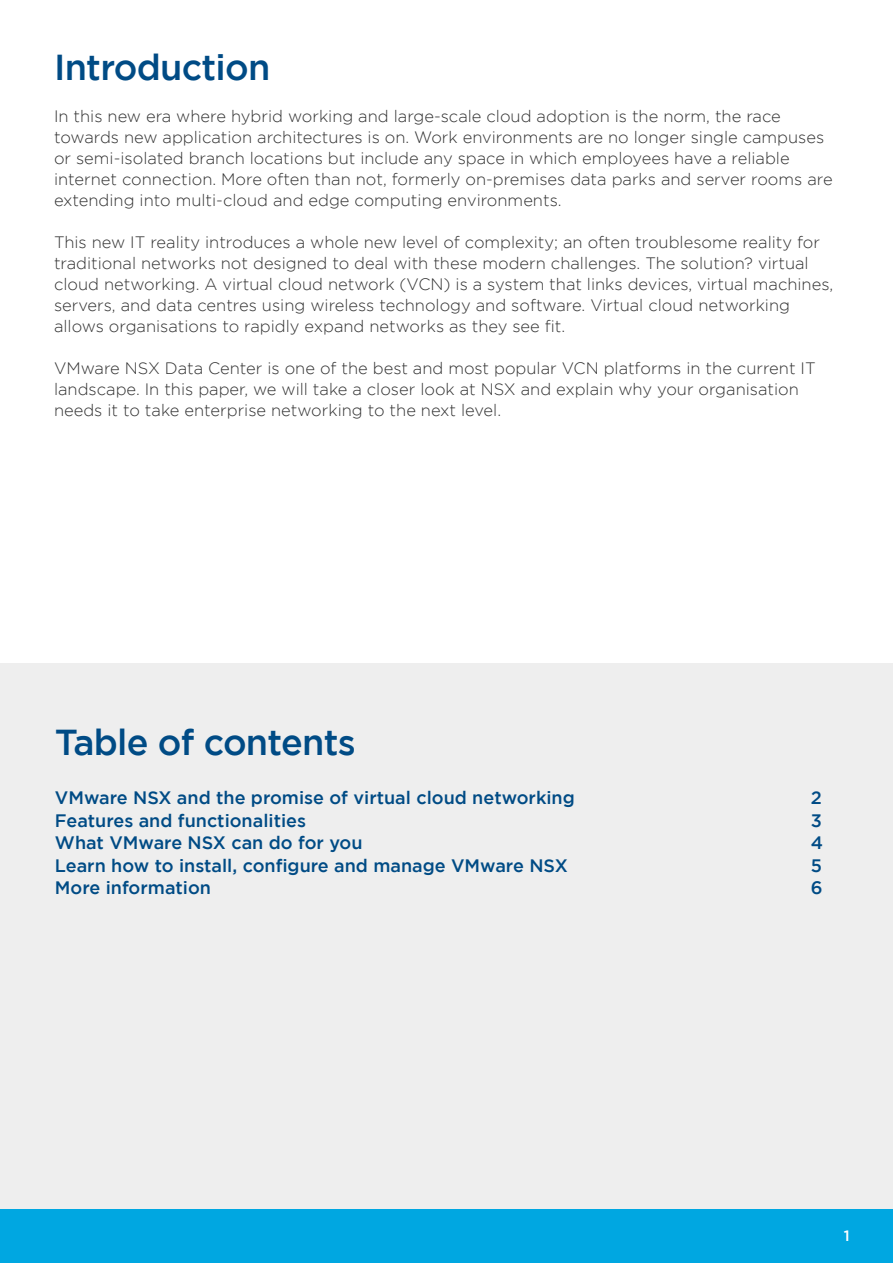
<style>
.page{position:relative;width:893px;height:1263px;background:#fff}
.page>*{position:absolute;margin:0;border:0;box-sizing:border-box;transform-origin:0 0}
.Alineastijl{font:500 36px "Gotham";letter-spacing:-.02em;color:#004b85}
.Inhoudsopgave{font:500 18px "Gotham";color:#004b85}
.Alineastijl-2{font:300 16.5px/21px "Gotham";color:#323232}
.t1{font:500 15px "Gotham";color:#fff}
</style>
<div class="page">
<div style="left:0;top:1208px;width:893px;height:55px;background:#00a7e1"></div>
<div style="left:0;top:663px;width:893px;height:546px;background:#eee"></div>
<p class="Alineastijl" style="left:54px;top:47px;width:218px">Introduction</p>
<p class="Alineastijl-2" style="left:54px;top:106px;width:780px">In this new era where hybrid working and large-scale cloud adoption is the norm, the race towards new application architectures is on. Work environments are no longer single campuses or semi-isolated branch locations but include any space in which employees have a reliable internet connection. More often than not, formerly on-premises data parks and server rooms are extending into multi-cloud and edge computing environments.</p>
<p class="Alineastijl-2" style="left:54px;top:232px;width:781px">This new IT reality introduces a whole new level of complexity; an often troublesome reality for traditional networks not designed to deal with these modern challenges. The solution? virtual cloud networking. A virtual cloud network (VCN) is a system that links devices, virtual machines, servers, and data centres using wireless technology and software. Virtual cloud networking allows organisations to rapidly expand networks as they see fit.</p>
<p class="Alineastijl-2" style="left:54px;top:358px;width:763px">VMware NSX Data Center is one of the best and most popular VCN platforms in the current IT landscape. In this paper, we will take a closer look at NSX and explain why your organisation needs it to take enterprise networking to the next level.</p>
<h2 class="Alineastijl" style="left:55px;top:721px;width:302px">Table of contents</h2>
<p class="Inhoudsopgave" style="left:55px;top:788px;width:521px">VMware NSX and the promise of virtual cloud networking</p>
<p class="Inhoudsopgave" style="left:811px;top:788px;width:13px">2</p>
<p class="Inhoudsopgave" style="left:55px;top:810px;width:253px">Features and functionalities</p>
<p class="Inhoudsopgave" style="left:811px;top:810px;width:13px">3</p>
<p class="Inhoudsopgave" style="left:55px;top:833px;width:309px">What VMware NSX can do for you</p>
<p class="Inhoudsopgave" style="left:811px;top:833px;width:14px">4</p>
<p class="Inhoudsopgave" style="left:55px;top:855px;width:514px">Learn how to install, configure and manage VMware NSX</p>
<p class="Inhoudsopgave" style="left:811px;top:855px;width:13px">5</p>
<p class="Inhoudsopgave" style="left:55px;top:878px;width:158px">More information</p>
<p class="Inhoudsopgave" style="left:811px;top:878px;width:13px">6</p>
<p class="t1" style="left:844px;top:1227px;width:7px">1</p>
</div>
